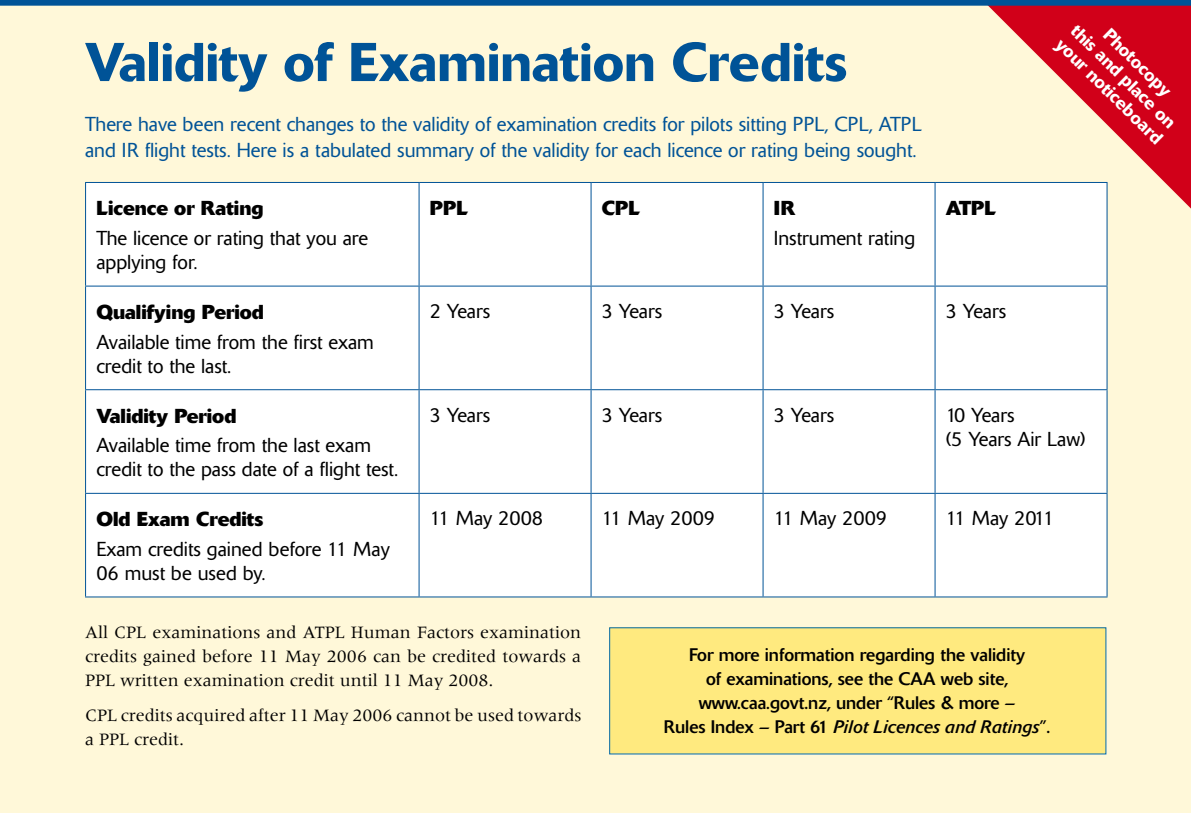
<style>
.page{position:relative;width:1191px;height:813px;background:#fff}
.page>*{position:absolute;margin:0;border:0;box-sizing:border-box;transform-origin:0 0}
.t1{font:500 54px "Delta";color:#005397}
.t2{font:300 20px/24px "Delta";color:#000}
.t3{font:300 20px/26px "Delta";color:#005397}
.t4{font:700 20px "Delta";color:#000}
.t5{font:300 20px "Delta";letter-spacing:-.06em;color:#000}
.t6{font:18px/24px "Meridien";color:#000;text-align:justify}
.t7{font:18px/24px "Delta";color:#000;text-align:center}
.t8{font:500 18px/20px "Delta";color:#fff;text-align:center}
.s1{font-style:italic}
</style>
<div class="page">
<div style="left:0;top:1px;width:1191px;height:812px;background:#fff8d9"></div>
<svg style="left:988px;top:6px;width:203px;height:213px;fill:#d10019"></svg>
<div style="left:0;top:0;width:1191px;height:6px;background:#005397"></div>
<div style="left:86px;top:183px;width:1020px;height:413px;background:#fff"></div>
<hr style="left:85px;top:182px;width:334px;height:1px;background:#005397">
<hr style="left:85px;top:183px;width:1px;height:102px;background:#005397">
<hr style="left:419px;top:182px;width:172px;height:1px;background:#005397">
<hr style="left:418px;top:183px;width:1px;height:102px;background:#005397">
<hr style="left:591px;top:182px;width:172px;height:1px;background:#005397">
<hr style="left:590px;top:183px;width:1px;height:102px;background:#005397">
<hr style="left:763px;top:182px;width:172px;height:1px;background:#005397">
<hr style="left:762px;top:183px;width:1px;height:102px;background:#005397">
<hr style="left:935px;top:182px;width:172px;height:1px;background:#005397">
<hr style="left:934px;top:183px;width:1px;height:102px;background:#005397">
<hr style="left:1106px;top:183px;width:1px;height:102px;background:#005397">
<hr style="left:85px;top:285px;width:334px;height:1px;background:#005397">
<hr style="left:85px;top:286px;width:1px;height:103px;background:#005397">
<hr style="left:419px;top:285px;width:172px;height:1px;background:#005397">
<hr style="left:418px;top:286px;width:1px;height:103px;background:#005397">
<hr style="left:591px;top:285px;width:172px;height:1px;background:#005397">
<hr style="left:590px;top:286px;width:1px;height:103px;background:#005397">
<hr style="left:763px;top:285px;width:172px;height:1px;background:#005397">
<hr style="left:762px;top:286px;width:1px;height:103px;background:#005397">
<hr style="left:935px;top:285px;width:172px;height:1px;background:#005397">
<hr style="left:934px;top:286px;width:1px;height:103px;background:#005397">
<hr style="left:1106px;top:286px;width:1px;height:103px;background:#005397">
<hr style="left:85px;top:389px;width:334px;height:1px;background:#005397">
<hr style="left:85px;top:390px;width:1px;height:103px;background:#005397">
<hr style="left:419px;top:389px;width:172px;height:1px;background:#005397">
<hr style="left:418px;top:390px;width:1px;height:103px;background:#005397">
<hr style="left:591px;top:389px;width:172px;height:1px;background:#005397">
<hr style="left:590px;top:390px;width:1px;height:103px;background:#005397">
<hr style="left:763px;top:389px;width:172px;height:1px;background:#005397">
<hr style="left:762px;top:390px;width:1px;height:103px;background:#005397">
<hr style="left:935px;top:389px;width:172px;height:1px;background:#005397">
<hr style="left:934px;top:390px;width:1px;height:103px;background:#005397">
<hr style="left:1106px;top:390px;width:1px;height:103px;background:#005397">
<hr style="left:85px;top:493px;width:334px;height:1px;background:#005397">
<hr style="left:85px;top:494px;width:1px;height:102px;background:#005397">
<hr style="left:419px;top:493px;width:172px;height:1px;background:#005397">
<hr style="left:418px;top:494px;width:1px;height:102px;background:#005397">
<hr style="left:591px;top:493px;width:172px;height:1px;background:#005397">
<hr style="left:590px;top:494px;width:1px;height:102px;background:#005397">
<hr style="left:763px;top:493px;width:172px;height:1px;background:#005397">
<hr style="left:762px;top:494px;width:1px;height:102px;background:#005397">
<hr style="left:935px;top:493px;width:172px;height:1px;background:#005397">
<hr style="left:934px;top:494px;width:1px;height:102px;background:#005397">
<hr style="left:1106px;top:494px;width:1px;height:102px;background:#005397">
<hr style="left:85px;top:596px;width:334px;height:1px;background:#005397">
<hr style="left:419px;top:596px;width:172px;height:1px;background:#005397">
<hr style="left:591px;top:596px;width:172px;height:1px;background:#005397">
<hr style="left:763px;top:596px;width:172px;height:1px;background:#005397">
<hr style="left:935px;top:596px;width:172px;height:1px;background:#005397">
<div style="left:609px;top:628px;width:497px;height:126px;background:#ffea7f"></div>
<h1 class="t1" style="left:85px;top:29px;width:763px">Validity of Examination Credits</h1>
<p class="t3" style="left:85px;top:111px;width:838px">There have been recent changes to the validity of examination credits for pilots sitting PPL, CPL, ATPL and IR flight tests. Here is a tabulated summary of the validity for each licence or rating being sought.</p>
<p class="t4" style="left:96px;top:196px;width:169px">Licence or Rating</p>
<p class="t2" style="left:96px;top:226px;width:273px">The licence or rating that you are applying for.</p>
<p class="t4" style="left:430px;top:196px;width:40px">PPL</p>
<p class="t4" style="left:602px;top:196px;width:40px">CPL</p>
<p class="t4" style="left:774px;top:196px;width:23px">IR</p>
<p class="t2" style="left:774px;top:226px;width:143px">Instrument rating</p>
<p class="t4" style="left:946px;top:196px;width:52px">ATPL</p>
<p class="t4" style="left:96px;top:299px;width:169px">Qualifying Period</p>
<p class="t2" style="left:96px;top:330px;width:279px">Available time from the first exam credit to the last.</p>
<p class="t2" style="left:430px;top:299px;width:62px">2 Years</p>
<p class="t2" style="left:602px;top:299px;width:62px">3 Years</p>
<p class="t2" style="left:774px;top:299px;width:62px">3 Years</p>
<p class="t2" style="left:946px;top:299px;width:62px">3 Years</p>
<p class="t8" style="left:1094px;top:5px;width:143px;rotate:45deg">Photocopy<br>this and place on your noticeboard</p>
<p class="t4" style="left:96px;top:403px;width:142px">Validity Period</p>
<p class="t2" style="left:96px;top:433px;width:303px">Available time from the last exam credit to the pass date of a flight test.</p>
<p class="t4" style="left:96px;top:507px;width:168px">Old Exam Credits</p>
<p class="t2" style="left:96px;top:537px;width:295px">Exam credits gained before 11 May<br>06 must be used by.</p>
<p class="t2" style="left:430px;top:403px;width:62px">3 Years</p>
<p class="t2" style="left:602px;top:403px;width:62px">3 Years</p>
<p class="t2" style="left:774px;top:403px;width:62px">3 Years</p>
<p class="t2" style="left:946px;top:403px;width:141px">10 Years<br>(5 Years Air Law)</p>
<p class="t2" style="left:430px;top:506px;width:115px">11 May 2008</p>
<p class="t2" style="left:602px;top:506px;width:115px">11 May 2009</p>
<p class="t2" style="left:774px;top:506px;width:115px">11 May 2009</p>
<p class="t5" style="left:946px;top:507px;width:110px">11 May 2011</p>
<p class="t6" style="left:85px;top:620px;width:498px">All CPL examinations and ATPL Human Factors examination credits gained before 11 May 2006 can be credited towards a PPL written examination credit until 11 May 2008.</p>
<p class="t6" style="left:85px;top:703px;width:498px">CPL credits acquired after 11 May 2006 cannot be used towards a PPL credit.</p>
<p class="t7" style="left:664px;top:642px;width:388px">For more information regarding the validity<br>of examinations, see the CAA web site, www.caa.govt.nz, under “Rules &amp; more –<br>Rules Index – Part 61 <span class="s1">Pilot Licences and Ratings</span>”.</p>
</div>
